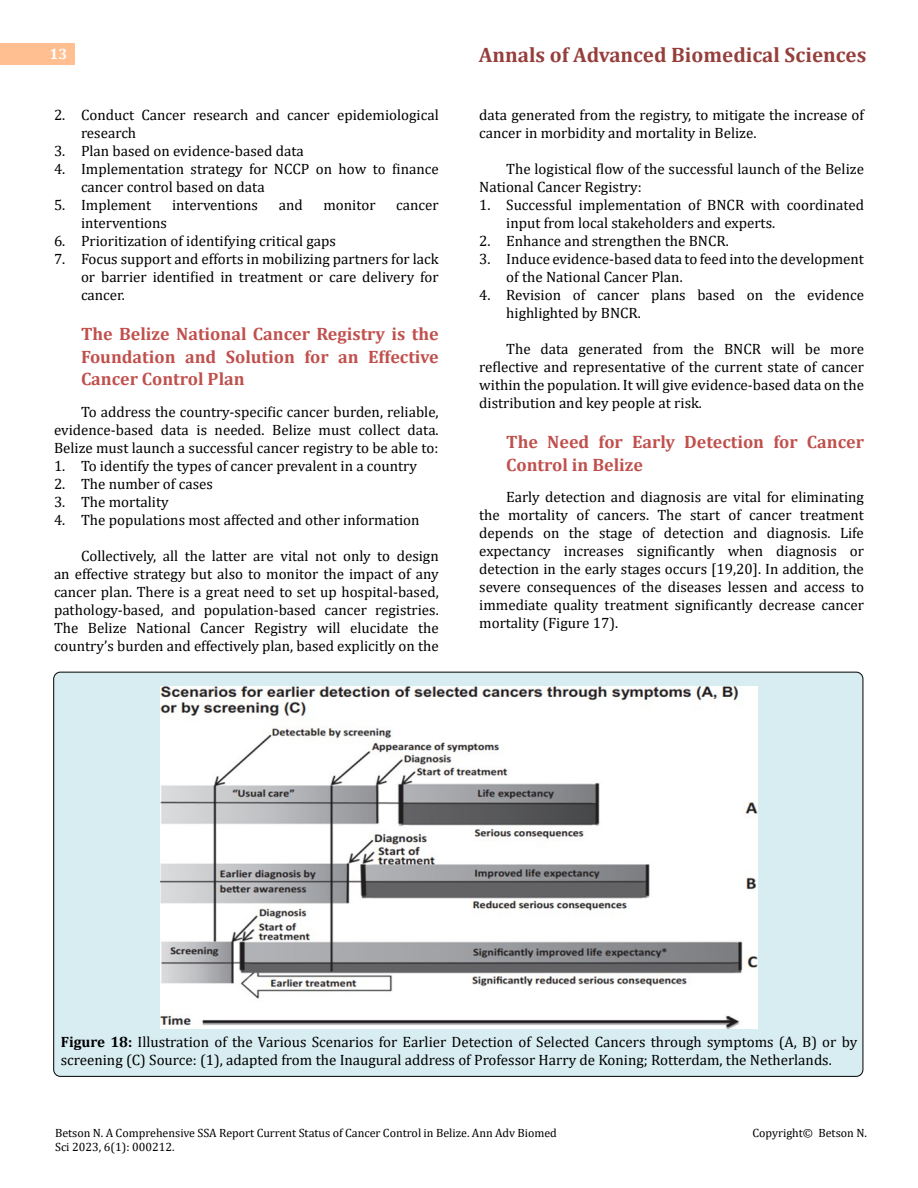
<style>
.page{position:relative;width:918px;height:1188px;background:#fff}
.page>*{position:absolute;margin:0;border:0;box-sizing:border-box;transform-origin:0 0}
.t1{font:700 21px "Cambria";color:#953f3c}
.t2{font:700 18px/22.5px "Cambria";color:#c0504d;text-align:justify}
.t3{font:15px/18px "Cambria";color:#000}
.t4{font:700 15px "Cambria";color:#fff}
.t5{font:12px/14.4px "Cambria";color:#000}
.s1{font-weight:700}
</style>
<div class="page">
<div style="left:0;top:43px;width:75px;height:21px;background:#ffbf91"></div>
<div style="left:54px;top:672px;width:809px;height:404px;background:#d8edf2;border-radius:7px"></div>
<img style="left:160px;top:687px;width:598px;height:341px">
<p class="t4" style="left:50px;top:44px;width:19px">13</p>
<h1 class="t1" style="left:479px;top:40px;width:389px">Annals of Advanced Biomedical Sciences</h1>
<p class="t3" style="left:81px;top:105px;width:359px;text-indent:-27px">2. Conduct Cancer research and cancer epidemiological research</p>
<p class="t3" style="left:54px;top:141px;width:251px">3. Plan based on evidence-based data</p>
<p class="t3" style="left:81px;top:159px;width:359px;text-indent:-27px">4. Implementation strategy for NCCP on how to finance cancer control based on data</p>
<p class="t3" style="left:54px;top:195px;width:99px">5. Implement</p>
<p class="t3" style="left:172px;top:195px;width:87px">interventions</p>
<p class="t3" style="left:279px;top:195px;width:26px">and</p>
<p class="t3" style="left:323px;top:195px;width:54px">monitor</p>
<p class="t3" style="left:396px;top:195px;width:44px">cancer</p>
<p class="t3" style="left:81px;top:213px;width:87px">interventions</p>
<p class="t3" style="left:54px;top:231px;width:284px">6. Prioritization of identifying critical gaps</p>
<p class="t3" style="left:81px;top:249px;width:359px;text-align:justify;text-indent:-27px">7. Focus support and efforts in mobilizing partners for lack or barrier identified in treatment or care delivery for cancer.</p>
<p class="t2" style="left:81px;top:322px;width:359px">The Belize National Cancer Registry is the Foundation and Solution for an Effective Cancer Control Plan</p>
<p class="t3" style="left:54px;top:402px;width:386px;text-align:justify;text-indent:27px">To address the country-specific cancer burden, reliable, evidence-based data is needed. Belize must collect data.<br>Belize must launch a successful cancer registry to be able to:</p>
<p class="t3" style="left:54px;top:456px;width:365px">1. To identify the types of cancer prevalent in a country</p>
<p class="t3" style="left:54px;top:474px;width:160px">2. The number of cases</p>
<p class="t3" style="left:54px;top:492px;width:116px">3. The mortality</p>
<p class="t3" style="left:54px;top:510px;width:367px">4. The populations most affected and other information</p>
<p class="t3" style="left:54px;top:546px;width:386px;text-align:justify;text-indent:27px">Collectively, all the latter are vital not only to design an effective strategy but also to monitor the impact of any cancer plan. There is a great need to set up hospital-based, pathology-based, and population-based cancer registries.<br>The Belize National Cancer Registry will elucidate the country’s burden and effectively plan, based explicitly on the</p>
<p class="t3" style="left:479px;top:105px;width:386px">data generated from the registry, to mitigate the increase of cancer in morbidity and mortality in Belize.</p>
<p class="t3" style="left:479px;top:159px;width:386px;text-indent:27px">The logistical flow of the successful launch of the Belize<br>National Cancer Registry:</p>
<p class="t3" style="left:506px;top:195px;width:359px;text-indent:-27px">1. Successful implementation of BNCR with coordinated input from local stakeholders and experts.</p>
<p class="t3" style="left:479px;top:231px;width:251px">2. Enhance and strengthen the BNCR.</p>
<p class="t3" style="left:506px;top:249px;width:359px;text-indent:-27px">3. Induce evidence-based data to feed into the development of the National Cancer Plan.</p>
<p class="t3" style="left:506px;top:285px;width:359px;text-indent:-27px">4. Revision of cancer plans based on the evidence highlighted by BNCR.</p>
<p class="t3" style="left:479px;top:339px;width:386px;text-align:justify;text-indent:27px">The data generated from the BNCR will be more reflective and representative of the current state of cancer within the population. It will give evidence-based data on the distribution and key people at risk.</p>
<p class="t2" style="left:506px;top:430px;width:359px">The Need for Early Detection for Cancer<br>Control in Belize</p>
<p class="t3" style="left:479px;top:488px;width:386px;text-align:justify;text-indent:27px">Early detection and diagnosis are vital for eliminating the mortality of cancers. The start of cancer treatment depends on the stage of detection and diagnosis. Life expectancy increases significantly when diagnosis or detection in the early stages occurs [19,20]. In addition, the severe consequences of the diseases lessen and access to immediate quality treatment significantly decrease cancer mortality (Figure 17).</p>
<p class="t3" style="left:61px;top:1032px;width:798px"><span class="s1">Figure 18:</span> Illustration of the Various Scenarios for Earlier Detection of Selected Cancers through symptoms (A, B) or by screening (C) Source: (1), adapted from the Inaugural address of Professor Harry de Koning; Rotterdam, the Netherlands.</p>
<p class="t5" style="left:55px;top:1126px;width:503px">Betson N. A Comprehensive SSA Report Current Status of Cancer Control in Belize. Ann Adv Biomed<br>Sci 2023, 6(1): 000212.</p>
<p class="t5" style="left:752px;top:1126px;width:116px">Copyright© Betson N.</p>
</div>
